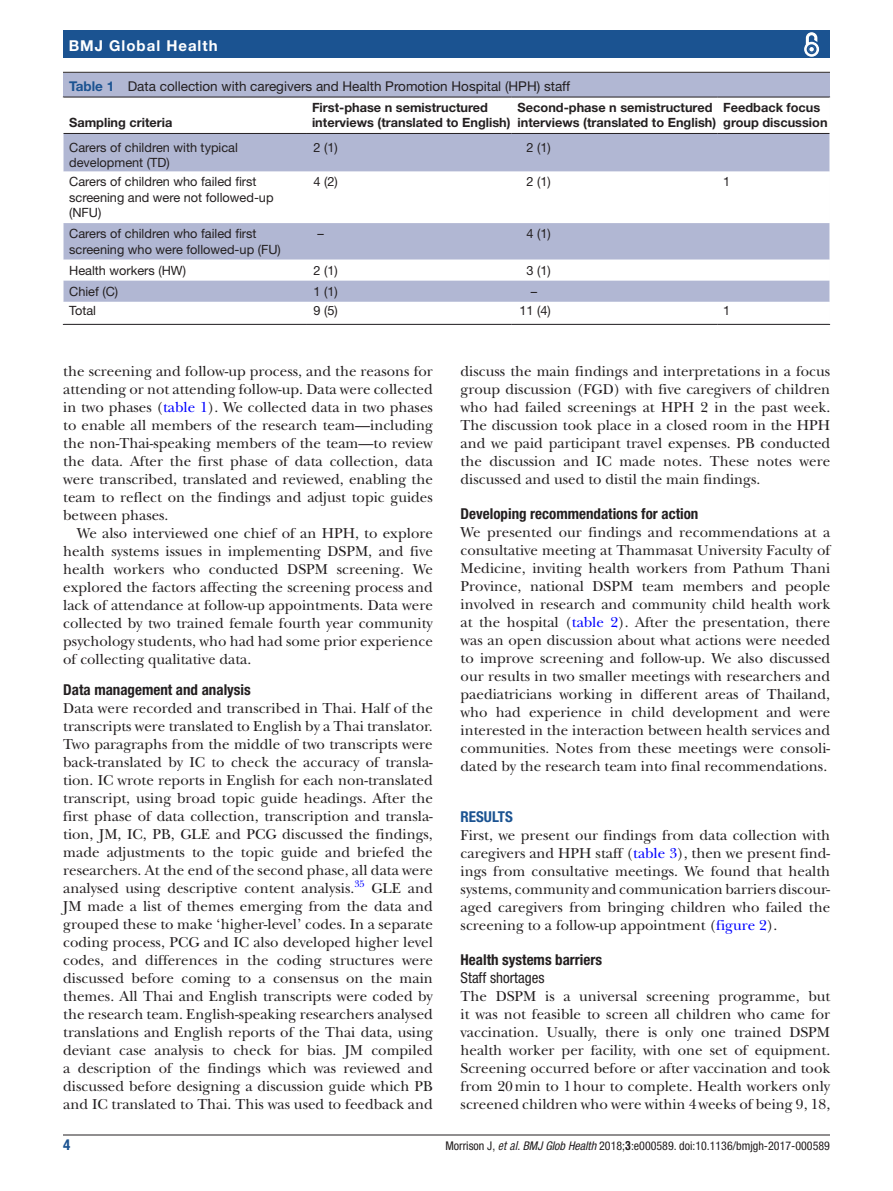
<style>
.page{position:relative;width:893px;height:1191px;background:#fff}
.page>*{position:absolute;margin:0;border:0;box-sizing:border-box;transform-origin:0 0}
.t1{font:15px/18px "New Baskerville";color:#231f20;text-align:justify}
.t2{font:700 condensed 15px "Helvetica Neue LT Std";color:#231f20}
.t3{font:700 15px "Helvetica Neue LT Std";letter-spacing:.065em;color:#fff}
.t4{font:condensed 15px "Helvetica Neue LT Std";color:#231f20}
.t5{font:700 condensed 15px "Helvetica Neue LT Std";color:#1b5391}
.t6{font:13.5px "Helvetica Neue LT Std";color:#231f20}
.t7{font:12.75px/15.3px "Helvetica Neue LT Std";color:#231f20}
.t8{font:700 12.75px/15.3px "Helvetica Neue LT Std";color:#231f20}
.t9{font:condensed 12px "Helvetica Neue LT Std";color:#231f20}
.s1{font-weight:700;color:#1b5391}
.s2{color:#00f}
.s3{font-family:"Helvetica LT Std";font-style:italic}
.s4{font-style:italic}
.s5{font-family:"Helvetica LT Std";font-weight:700}
</style>
<div class="page">
<hr style="left:63px;top:1134px;width:767px;height:1px;background:#231f20">
<div style="left:63px;top:31px;width:767px;height:27px;background:#1b5391"></div>
<svg style="left:804px;top:32px;width:16px;height:25px"></svg>
<div style="left:808px;top:46px;width:7px;height:7px;border:1px solid #1b5391;border-radius:50%"></div>
<div style="left:63px;top:73px;width:767px;height:252px;background:#b1b7d3"></div>
<hr style="left:63px;top:72px;width:767px;height:1px;background:#231f20">
<svg style="left:64px;top:98px;width:766px;height:226px;fill:#fff"></svg>
<hr style="left:63px;top:97px;width:243px;height:1px;background:#231f20">
<hr style="left:63px;top:133px;width:243px;height:1px;background:#231f20">
<hr style="left:306px;top:97px;width:206px;height:1px;background:#231f20">
<hr style="left:306px;top:133px;width:206px;height:1px;background:#231f20">
<hr style="left:512px;top:97px;width:205px;height:1px;background:#231f20">
<hr style="left:512px;top:133px;width:205px;height:1px;background:#231f20">
<hr style="left:717px;top:97px;width:113px;height:1px;background:#231f20">
<hr style="left:717px;top:133px;width:113px;height:1px;background:#231f20">
<hr style="left:63px;top:324px;width:243px;height:1px;background:#231f20">
<hr style="left:306px;top:324px;width:206px;height:1px;background:#231f20">
<hr style="left:512px;top:324px;width:205px;height:1px;background:#231f20">
<hr style="left:717px;top:324px;width:113px;height:1px;background:#231f20">
<hr style="left:63px;top:97px;width:1px;height:36px;background:#fff">
<hr style="left:63px;top:133px;width:1px;height:38px;background:#fff">
<hr style="left:63px;top:171px;width:1px;height:52px;background:#fff">
<hr style="left:63px;top:223px;width:1px;height:36px;background:#fff">
<svg style="left:63px;top:259px;width:1px;height:65px"></svg>
<p class="t3" style="left:69px;top:36px;width:150px">BMJ Global Health</p>
<p class="t6" style="left:69px;top:78px;width:503px"><span class="s1">Table 1</span> Data collection with caregivers and Health Promotion Hospital (HPH) staff</p>
<p class="t8" style="left:69px;top:115px;width:105px">Sampling criteria</p>
<p class="t8" style="left:312px;top:100px;width:200px">First-phase n semistructured interviews (translated to English)</p>
<p class="t8" style="left:518px;top:100px;width:200px">Second-phase n semistructured interviews (translated to English)</p>
<p class="t8" style="left:723px;top:100px;width:106px">Feedback focus group discussion</p>
<p class="t7" style="left:69px;top:139px;width:170px">Carers of children with typical development (TD)</p>
<p class="t7" style="left:313px;top:139px;width:26px">2 (1)</p>
<p class="t7" style="left:526px;top:139px;width:26px">2 (1)</p>
<p class="t7" style="left:69px;top:174px;width:206px">Carers of children who failed first screening and were not followed-up (NFU)</p>
<p class="t7" style="left:313px;top:174px;width:26px">4 (2)</p>
<p class="t7" style="left:526px;top:174px;width:26px">2 (1)</p>
<p class="t7" style="left:723px;top:174px;width:9px">1</p>
<p class="t7" style="left:69px;top:226px;width:213px">Carers of children who failed first screening who were followed-up (FU)</p>
<p class="t7" style="left:318px;top:226px;width:8px">–</p>
<p class="t7" style="left:526px;top:226px;width:26px">4 (1)</p>
<p class="t7" style="left:69px;top:262px;width:118px">Health workers (HW)</p>
<p class="t7" style="left:313px;top:262px;width:26px">2 (1)</p>
<p class="t7" style="left:526px;top:262px;width:26px">3 (1)</p>
<p class="t7" style="left:69px;top:283px;width:51px">Chief (C)</p>
<p class="t7" style="left:313px;top:283px;width:26px">1 (1)</p>
<p class="t7" style="left:531px;top:283px;width:8px">–</p>
<p class="t7" style="left:69px;top:303px;width:28px">Total</p>
<p class="t7" style="left:313px;top:303px;width:26px">9 (5)</p>
<p class="t7" style="left:519px;top:303px;width:33px">11 (4)</p>
<p class="t7" style="left:723px;top:303px;width:9px">1</p>
<p class="t1" style="left:63px;top:362px;width:371px">the screening and follow-up process, and the reasons for attending or not attending follow-up. Data were collected in two phases (<span class="s2">table 1</span>). We collected data in two phases to enable all members of the research team—including the non-Thai-speaking members of the team—to review the data. After the first phase of data collection, data were transcribed, translated and reviewed, enabling the team to reflect on the findings and adjust topic guides between phases.</p>
<p class="t1" style="left:63px;top:524px;width:371px;text-indent:14px">We also interviewed one chief of an HPH, to explore health systems issues in implementing DSPM, and five health workers who conducted DSPM screening. We explored the factors affecting the screening process and lack of attendance at follow-up appointments. Data were collected by two trained female fourth year community psychology students, who had had some prior experience of collecting qualitative data.</p>
<p class="t2" style="left:63px;top:681px;width:189px">Data management and analysis</p>
<p class="t1" style="left:63px;top:699px;width:371px">Data were recorded and transcribed in Thai. Half of the transcripts were translated to English by a Thai translator.<br>Two paragraphs from the middle of two transcripts were back-translated by IC to check the accuracy of transla&shy;tion. IC wrote reports in English for each non-translated transcript, using broad topic guide headings. After the first phase of data collection, transcription and transla&shy;tion, JM, IC, PB, GLE and PCG discussed the findings, made adjustments to the topic guide and briefed the researchers. At the end of the second phase, all data were analysed using descriptive content analysis.<sup>35</sup></p>
<p class="t1" style="left:63px;top:879px;width:371px;text-indent:308px">GLE and JM made a list of themes emerging from the data and grouped these to make ‘higher-level’ codes. In a separate coding process, PCG and IC also developed higher level codes, and differences in the coding structures were discussed before coming to a consensus on the main themes. All Thai and English transcripts were coded by the research team. English-speaking researchers analysed translations and English reports of the Thai data, using deviant case analysis to check for bias. JM compiled a description of the findings which was reviewed and discussed before designing a discussion guide which PB and IC translated to Thai. This was used to feedback and</p>
<p class="t1" style="left:461px;top:362px;width:371px">discuss the main findings and interpretations in a focus group discussion (FGD) with five caregivers of children who had failed screenings at HPH 2 in the past week.<br>The discussion took place in a closed room in the HPH and we paid participant travel expenses. PB conducted the discussion and IC made notes. These notes were discussed and used to distil the main findings.</p>
<p class="t2" style="left:461px;top:504px;width:239px">Developing recommendations for action</p>
<p class="t1" style="left:461px;top:523px;width:371px">We presented our findings and recommendations at a consultative meeting at Thammasat University Faculty of Medicine, inviting health workers from Pathum Thani Province, national DSPM team members and people involved in research and community child health work at the hospital (<span class="s2">table 2</span>). After the presentation, there was an open discussion about what actions were needed to improve screening and follow-up. We also discussed our results in two smaller meetings with researchers and paediatricians working in different areas of Thailand, who had experience in child development and were interested in the interaction between health services and communities. Notes from these meetings were consoli&shy;dated by the research team into final recommendations.</p>
<p class="t5" style="left:461px;top:808px;width:54px">Results</p>
<p class="t1" style="left:461px;top:826px;width:371px">First, we present our findings from data collection with caregivers and HPH staff (<span class="s2">table 3</span>), then we present find&shy;ings from consultative meetings. We found that health systems, community and communication barriers discour&shy;aged caregivers from bringing children who failed the screening to a follow-up appointment (<span class="s2">figure 2</span>).</p>
<p class="t2" style="left:461px;top:951px;width:143px">Health systems barriers</p>
<p class="t4" style="left:461px;top:969px;width:85px">Staff shortages</p>
<p class="t1" style="left:461px;top:987px;width:371px">The DSPM is a universal screening programme, but it was not feasible to screen all children who came for vaccination. Usually, there is only one trained DSPM health worker per facility, with one set of equipment.<br>Screening occurred before or after vaccination and took from 20min to 1hour to complete. Health workers only screened children who were within 4weeks of being 9, 18,</p>
<p class="t5" style="left:63px;top:1135px;width:9px">4</p>
<p class="t9" style="left:445px;top:1138px;width:386px">Morrison J, <span class="s3">et al</span>. <span class="s4">BMJ Glob Health</span> 2018;<span class="s5">3</span>:e000589. doi:10.1136/bmjgh-2017-000589</p>
</div>
